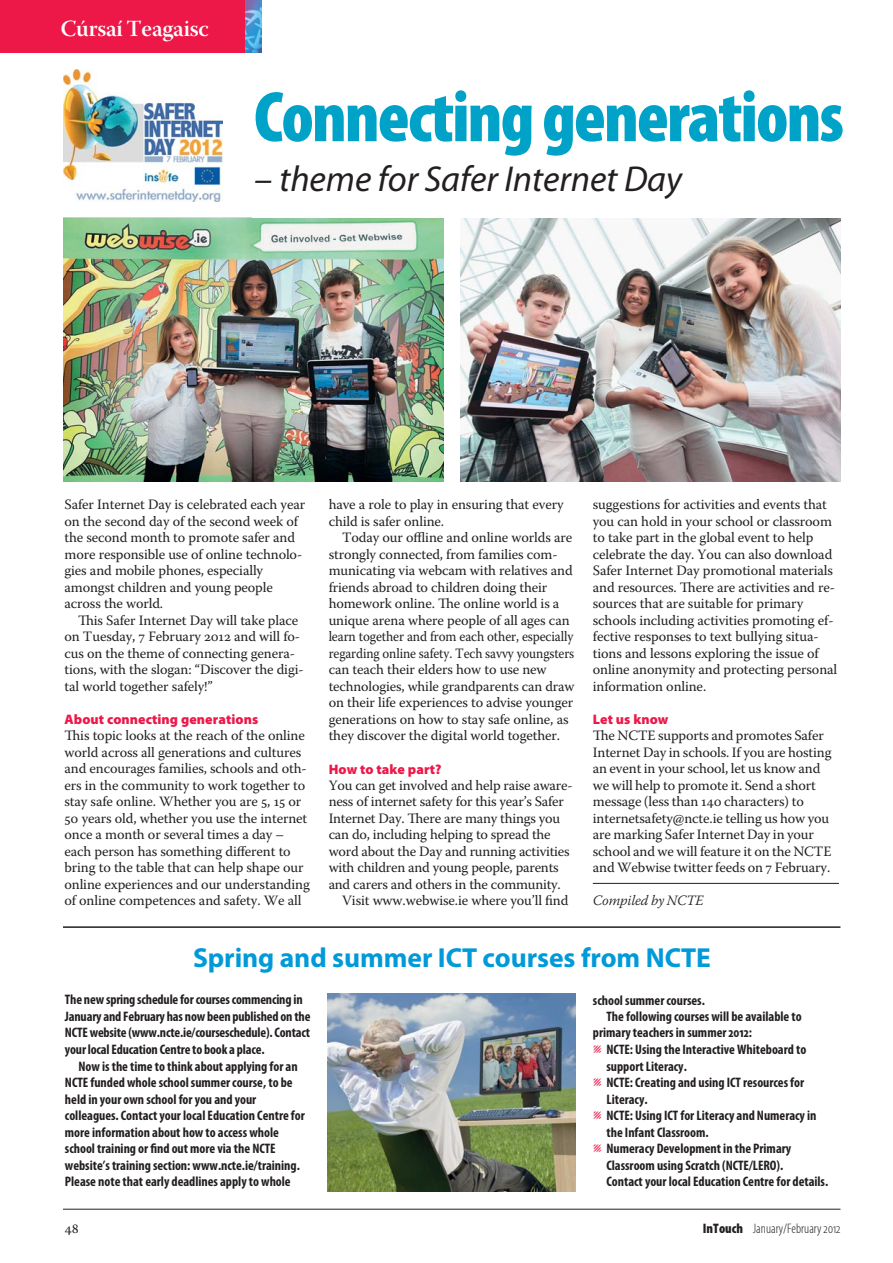
<style>
.page{position:relative;width:893px;height:1263px;background:#fff}
.page>*{position:absolute;margin:0;border:0;box-sizing:border-box;transform-origin:0 0}
.t1{font:900 condensed 72.3px "Myriad Pro";letter-spacing:-.025em;color:#00a3c7}
.t2{font:italic 36.15px "Myriad Pro";letter-spacing:-.005em;color:#231f20}
.t3{font:700 27.6px "Myriad Pro";letter-spacing:-.005em;color:#009ad9}
.t4{font:23.1px "Warnock Pro Semibold Subh";letter-spacing:-.01em;color:#fff}
.t5{font:14.25px/16.5px "Warnock Pro";letter-spacing:-.01em;color:#231f20}
.t6{font:italic 300 14.25px "Warnock Pro";letter-spacing:-.005em;color:#231f20}
.t7{font:700 condensed 13.8px/16.5px "Myriad Pro";color:#231f20}
.t8{font:900 13.8px "Myriad Pro";letter-spacing:.005em;color:#ed1847}
.t9{font:300 condensed 13.8px "Myriad Pro";letter-spacing:.005em;color:#231f20}
.s1{font-family:"Warnock Pro";font-weight:400;font-stretch:normal;font-size:16.5px;color:#ed1847}
.s2{font-weight:900}
</style>
<div class="page">
<hr style="left:593px;top:883px;width:246px;height:1px;background:#231f20">
<img style="left:460px;top:218px;width:380px;height:264px">
<img style="left:63px;top:218px;width:380px;height:264px">
<img style="left:63px;top:69px;width:159px;height:132px">
<img style="left:245px;top:0;width:16px;height:52px">
<div style="left:0;top:0;width:245px;height:52px;background:#ed1847"></div>
<hr style="left:63px;top:1209px;width:777px;height:1px;background:#231f20">
<img style="left:328px;top:993px;width:248px;height:198px">
<hr style="left:63px;top:926px;width:777px;height:2px;background:#231f20">
<h3 class="t4" style="left:61px;top:15px;width:150px">Cúrsaí Teagaisc</h3>
<h1 class="t1" style="left:254px;top:74px;width:591px">Connecting generations</h1>
<h2 class="t2" style="left:254px;top:157px;width:429px">– theme for Safer Internet Day</h2>
<p class="t5" style="left:64px;top:498px;width:242px">Safer Internet Day is celebrated each year on the second day of the second week of the second month to promote safer and more responsible use of online technolo&shy;gies and mobile phones, especially amongst children and young people across the world.</p>
<p class="t5" style="left:64px;top:613px;width:241px;text-indent:14px">This Safer Internet Day will take place on Tuesday, 7 February 2012 and will fo&shy;cus on the theme of connecting genera&shy;tions, with the slogan: “Discover the digi&shy;tal world together safely!”</p>
<p class="t8" style="left:64px;top:711px;width:195px">About connecting generations</p>
<p class="t5" style="left:64px;top:729px;width:247px">This topic looks at the reach of the online world across all generations and cultures and encourages families, schools and oth&shy;ers in the community to work together to stay safe online. Whether you are 5, 15 or 50 years old, whether you use the internet once a month or several times a day – each person has something different to bring to the table that can help shape our online experiences and our understanding of online competences and safety. We all</p>
<p class="t5" style="left:329px;top:498px;width:236px">have a role to play in ensuring that every child is safer online.</p>
<p class="t5" style="left:329px;top:531px;width:247px;text-indent:14px">Today our offline and online worlds are strongly connected, from families com&shy;municating via webcam with relatives and friends abroad to children doing their homework online. The online world is a unique arena where people of all ages can learn together and from each other, especially regarding online safety. Tech savvy youngsters can teach their elders how to use new technologies, while grandparents can draw on their life experiences to advise younger generations on how to stay safe online, as they discover the digital world together.</p>
<p class="t8" style="left:329px;top:761px;width:114px">How to take part?</p>
<p class="t5" style="left:329px;top:778px;width:245px">You can get involved and help raise aware-</p>
<p class="t5" style="left:329px;top:795px;width:237px">ness of internet safety for this year’s Safer</p>
<p class="t5" style="left:329px;top:811px;width:233px">Internet Day. There are many things you</p>
<p class="t5" style="left:329px;top:828px;width:224px">can do, including helping to spread the</p>
<p class="t5" style="left:329px;top:844px;width:242px">word about the Day and running activities</p>
<p class="t5" style="left:329px;top:861px;width:232px">with children and young people, parents</p>
<p class="t5" style="left:329px;top:877px;width:234px">and carers and others in the community.</p>
<p class="t5" style="left:342px;top:894px;width:228px">Visit www.webwise.ie where you’ll find</p>
<p class="t5" style="left:593px;top:498px;width:246px">suggestions for activities and events that you can hold in your school or classroom to take part in the global event to help celebrate the day. You can also download Safer Internet Day promotional materials and resources. There are activities and re&shy;sources that are suitable for primary schools including activities promoting ef&shy;fective responses to text bullying situa&shy;tions and lessons exploring the issue of online anonymity and protecting personal information online.</p>
<p class="t8" style="left:593px;top:711px;width:77px">Let us know</p>
<p class="t5" style="left:593px;top:729px;width:240px">The NCTE supports and promotes Safer Internet Day in schools. If you are hosting an event in your school, let us know and we will help to promote it. Send a short message (less than 140 characters) to internetsafety@ncte.ie telling us how you are marking Safer Internet Day in your school and we will feature it on the NCTE and Webwise twitter feeds on 7 February.</p>
<p class="t6" style="left:593px;top:892px;width:112px">Compiled by NCTE</p>
<h3 class="t3" style="left:193px;top:947px;width:519px">Spring and summer ICT courses from NCTE</h3>
<p class="t7" style="left:65px;top:993px;width:247px">The new spring schedule for courses commencing in January and February has now been published on the NCTE website (www.ncte.ie/courseschedule). Contact your local Education Centre to book a place.</p>
<p class="t7" style="left:65px;top:1059px;width:241px;text-indent:14px">Now is the time to think about applying for an NCTE funded whole school summer course, to be held in your own school for you and your colleagues. Contact your local Education Centre for more information about how to access whole school training or find out more via the NCTE website’s training section: www.ncte.ie/training.<br>Please note that early deadlines apply to whole</p>
<p class="t7" style="left:593px;top:993px;width:113px">school summer courses.</p>
<p class="t7" style="left:606px;top:1009px;width:197px">The following courses will be available to</p>
<p class="t7" style="left:593px;top:1026px;width:161px">primary teachers in summer 2012:</p>
<p class="t7" style="left:606px;top:1043px;width:201px;text-indent:-14px"><span class="s1">•</span> NCTE: Using the Interactive Whiteboard to support Literacy.</p>
<p class="t7" style="left:606px;top:1076px;width:199px;text-indent:-14px"><span class="s1">•</span> NCTE: Creating and using ICT resources for<br>Literacy.</p>
<p class="t7" style="left:606px;top:1109px;width:212px;text-indent:-14px"><span class="s1">•</span> NCTE: Using ICT for Literacy and Numeracy in the Infant Classroom.</p>
<p class="t7" style="left:606px;top:1142px;width:223px;text-indent:-14px"><span class="s1">•</span> Numeracy Development in the Primary<br>Classroom using Scratch (NCTE/LERO).<br>Contact your local Education Centre for details.</p>
<p class="t5" style="left:64px;top:1221px;width:16px">48</p>
<p class="t9" style="left:703px;top:1220px;width:139px"><span class="s2">InTouch</span> January/February 2012</p>
</div>
